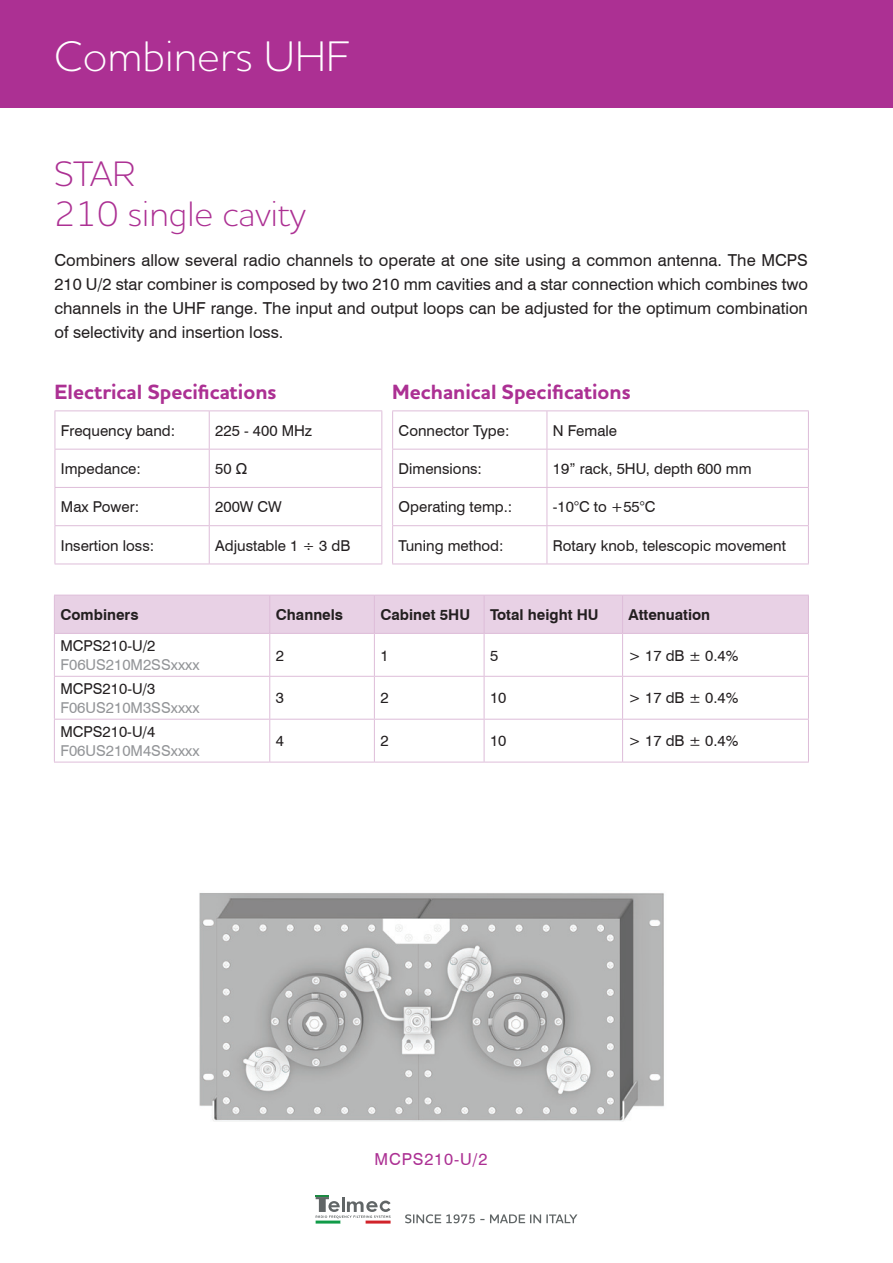
<style>
.page{position:relative;width:893px;height:1263px;background:#fff}
.page>*{position:absolute;margin:0;border:0;box-sizing:border-box;transform-origin:0 0}
.t1{font:300 43.5px "Houschka Pro";color:#fff}
.t2{font:300 36px/40.2px "Houschka Pro";color:#ac3093}
.t3{font:700 21px "Houschka Pro";color:#ac3093}
.t4{font:16.5px/24px "Swiss 721 BT";color:#231f20;text-align:justify}
.t5{font:16.5px "Swiss 721 BT";letter-spacing:.05em;color:#ac3093}
.t6{font:15px "Swiss 721 BT";color:#231f20}
.t7{font:700 15px "Swiss 721 BT";color:#231f20}
.t8{font:15px "Swiss 721 BT";color:#939598}
</style>
<div class="page">
<div style="left:0;top:0;width:893px;height:108px;background:#ac3093"></div>
<hr style="left:316px;top:1220px;width:25px;height:3px;background:#109b48">
<hr style="left:366px;top:1220px;width:25px;height:3px;background:#d1232a">
<svg style="left:316px;top:1195px;width:75px;height:23px"></svg>
<svg style="left:405px;top:1214px;width:172px;height:9px"></svg>
<hr style="left:209px;top:411px;width:1px;height:38px;background:#debdd9">
<hr style="left:55px;top:449px;width:154px;height:1px;background:#debdd9">
<hr style="left:209px;top:449px;width:173px;height:1px;background:#debdd9">
<hr style="left:209px;top:449px;width:1px;height:38px;background:#debdd9">
<hr style="left:55px;top:487px;width:154px;height:1px;background:#debdd9">
<hr style="left:209px;top:487px;width:173px;height:1px;background:#debdd9">
<hr style="left:209px;top:488px;width:1px;height:37px;background:#debdd9">
<hr style="left:55px;top:525px;width:154px;height:1px;background:#debdd9">
<hr style="left:209px;top:525px;width:173px;height:1px;background:#debdd9">
<hr style="left:209px;top:526px;width:1px;height:38px;background:#debdd9">
<hr style="left:55px;top:410px;width:154px;height:1px;background:#debdd9">
<hr style="left:55px;top:411px;width:1px;height:38px;background:#debdd9">
<hr style="left:209px;top:410px;width:173px;height:1px;background:#debdd9">
<hr style="left:381px;top:411px;width:1px;height:38px;background:#debdd9">
<hr style="left:55px;top:449px;width:1px;height:38px;background:#debdd9">
<hr style="left:381px;top:449px;width:1px;height:38px;background:#debdd9">
<hr style="left:55px;top:488px;width:1px;height:37px;background:#debdd9">
<hr style="left:381px;top:488px;width:1px;height:37px;background:#debdd9">
<hr style="left:55px;top:526px;width:1px;height:38px;background:#debdd9">
<hr style="left:381px;top:526px;width:1px;height:38px;background:#debdd9">
<hr style="left:55px;top:564px;width:154px;height:1px;background:#debdd9">
<hr style="left:209px;top:564px;width:173px;height:1px;background:#debdd9">
<hr style="left:547px;top:411px;width:1px;height:38px;background:#debdd9">
<hr style="left:392px;top:449px;width:155px;height:1px;background:#debdd9">
<hr style="left:547px;top:449px;width:262px;height:1px;background:#debdd9">
<hr style="left:547px;top:449px;width:1px;height:38px;background:#debdd9">
<hr style="left:392px;top:487px;width:155px;height:1px;background:#debdd9">
<hr style="left:547px;top:487px;width:262px;height:1px;background:#debdd9">
<hr style="left:547px;top:488px;width:1px;height:37px;background:#debdd9">
<hr style="left:392px;top:525px;width:155px;height:1px;background:#debdd9">
<hr style="left:547px;top:525px;width:262px;height:1px;background:#debdd9">
<hr style="left:547px;top:526px;width:1px;height:38px;background:#debdd9">
<hr style="left:392px;top:410px;width:155px;height:1px;background:#debdd9">
<hr style="left:392px;top:411px;width:1px;height:38px;background:#debdd9">
<hr style="left:547px;top:410px;width:262px;height:1px;background:#debdd9">
<hr style="left:808px;top:411px;width:1px;height:38px;background:#debdd9">
<hr style="left:392px;top:449px;width:1px;height:38px;background:#debdd9">
<hr style="left:808px;top:449px;width:1px;height:38px;background:#debdd9">
<hr style="left:392px;top:488px;width:1px;height:37px;background:#debdd9">
<hr style="left:808px;top:488px;width:1px;height:37px;background:#debdd9">
<hr style="left:392px;top:526px;width:1px;height:38px;background:#debdd9">
<hr style="left:808px;top:526px;width:1px;height:38px;background:#debdd9">
<hr style="left:392px;top:564px;width:155px;height:1px;background:#debdd9">
<hr style="left:547px;top:564px;width:262px;height:1px;background:#debdd9">
<div style="left:55px;top:596px;width:753px;height:37px;background:#e8d1e5"></div>
<hr style="left:269px;top:595px;width:1px;height:38px;background:#debdd9">
<hr style="left:374px;top:595px;width:1px;height:38px;background:#debdd9">
<hr style="left:484px;top:595px;width:1px;height:38px;background:#debdd9">
<hr style="left:622px;top:595px;width:1px;height:38px;background:#debdd9">
<hr style="left:269px;top:634px;width:1px;height:42px;background:#debdd9">
<hr style="left:374px;top:634px;width:1px;height:42px;background:#debdd9">
<hr style="left:484px;top:634px;width:1px;height:42px;background:#debdd9">
<hr style="left:622px;top:634px;width:1px;height:42px;background:#debdd9">
<hr style="left:269px;top:677px;width:1px;height:42px;background:#debdd9">
<hr style="left:374px;top:677px;width:1px;height:42px;background:#debdd9">
<hr style="left:484px;top:677px;width:1px;height:42px;background:#debdd9">
<hr style="left:622px;top:677px;width:1px;height:42px;background:#debdd9">
<hr style="left:54px;top:719px;width:216px;height:1px;background:#debdd9">
<hr style="left:270px;top:719px;width:104px;height:1px;background:#debdd9">
<hr style="left:269px;top:719px;width:1px;height:43px;background:#debdd9">
<hr style="left:374px;top:719px;width:110px;height:1px;background:#debdd9">
<hr style="left:374px;top:719px;width:1px;height:43px;background:#debdd9">
<hr style="left:484px;top:719px;width:139px;height:1px;background:#debdd9">
<hr style="left:484px;top:719px;width:1px;height:43px;background:#debdd9">
<hr style="left:623px;top:719px;width:186px;height:1px;background:#debdd9">
<hr style="left:622px;top:719px;width:1px;height:43px;background:#debdd9">
<hr style="left:54px;top:595px;width:216px;height:1px;background:#debdd9">
<hr style="left:54px;top:595px;width:1px;height:38px;background:#debdd9">
<hr style="left:270px;top:595px;width:104px;height:1px;background:#debdd9">
<hr style="left:374px;top:595px;width:110px;height:1px;background:#debdd9">
<hr style="left:484px;top:595px;width:139px;height:1px;background:#debdd9">
<hr style="left:623px;top:595px;width:186px;height:1px;background:#debdd9">
<hr style="left:808px;top:595px;width:1px;height:38px;background:#debdd9">
<hr style="left:54px;top:633px;width:216px;height:1px;background:#debdd9">
<hr style="left:54px;top:634px;width:1px;height:42px;background:#debdd9">
<hr style="left:270px;top:633px;width:104px;height:1px;background:#debdd9">
<hr style="left:374px;top:633px;width:110px;height:1px;background:#debdd9">
<hr style="left:484px;top:633px;width:139px;height:1px;background:#debdd9">
<hr style="left:623px;top:633px;width:186px;height:1px;background:#debdd9">
<hr style="left:808px;top:634px;width:1px;height:42px;background:#debdd9">
<hr style="left:54px;top:676px;width:216px;height:1px;background:#debdd9">
<hr style="left:54px;top:677px;width:1px;height:42px;background:#debdd9">
<hr style="left:270px;top:676px;width:104px;height:1px;background:#debdd9">
<hr style="left:374px;top:676px;width:110px;height:1px;background:#debdd9">
<hr style="left:484px;top:676px;width:139px;height:1px;background:#debdd9">
<hr style="left:623px;top:676px;width:186px;height:1px;background:#debdd9">
<hr style="left:808px;top:677px;width:1px;height:42px;background:#debdd9">
<hr style="left:54px;top:719px;width:1px;height:43px;background:#debdd9">
<hr style="left:808px;top:719px;width:1px;height:43px;background:#debdd9">
<hr style="left:54px;top:762px;width:216px;height:1px;background:#debdd9">
<hr style="left:270px;top:762px;width:104px;height:1px;background:#debdd9">
<hr style="left:374px;top:762px;width:110px;height:1px;background:#debdd9">
<hr style="left:484px;top:762px;width:139px;height:1px;background:#debdd9">
<hr style="left:623px;top:762px;width:186px;height:1px;background:#debdd9">
<img style="left:199px;top:893px;width:465px;height:228px">
<h1 class="t1" style="left:54px;top:28px;width:298px">Combiners UHF</h1>
<h2 class="t2" style="left:54px;top:153px;width:253px">STAR<br>210 single cavity</h2>
<p class="t4" style="left:55px;top:247px;width:755px">Combiners allow several radio channels to operate at one site using a common antenna. The MCPS 210 U/2 star combiner is composed by two 210 mm cavities and a star connection which combines two channels in the UHF range. The input and output loops can be adjusted for the optimum combination of selectivity and insertion loss.</p>
<h3 class="t3" style="left:55px;top:378px;width:223px">Electrical Specifications</h3>
<p class="t6" style="left:61px;top:420px;width:116px">Frequency band:</p>
<p class="t6" style="left:215px;top:420px;width:98px">225 - 400 MHz</p>
<p class="t6" style="left:61px;top:458px;width:81px">Impedance:</p>
<p class="t6" style="left:215px;top:458px;width:34px">50 Ω</p>
<p class="t6" style="left:61px;top:497px;width:80px">Max Power:</p>
<p class="t6" style="left:215px;top:497px;width:68px">200W CW</p>
<p class="t6" style="left:61px;top:535px;width:95px">Insertion loss:</p>
<p class="t6" style="left:215px;top:535px;width:136px">Adjustable 1 ÷ 3 dB</p>
<h3 class="t3" style="left:392px;top:378px;width:240px">Mechanical Specifications</h3>
<p class="t6" style="left:399px;top:420px;width:112px">Connector Type:</p>
<p class="t6" style="left:553px;top:420px;width:66px">N Female</p>
<p class="t6" style="left:399px;top:458px;width:85px">Dimensions:</p>
<p class="t6" style="left:553px;top:458px;width:200px">19” rack, 5HU, depth 600 mm</p>
<p class="t6" style="left:399px;top:497px;width:115px">Operating temp.:</p>
<p class="t6" style="left:553px;top:497px;width:104px">-10°C to +55°C</p>
<p class="t6" style="left:399px;top:535px;width:107px">Tuning method:</p>
<p class="t6" style="left:553px;top:535px;width:234px">Rotary knob, telescopic movement</p>
<p class="t7" style="left:60px;top:604px;width:80px">Combiners</p>
<p class="t7" style="left:276px;top:604px;width:69px">Channels</p>
<p class="t7" style="left:380px;top:604px;width:91px">Cabinet 5HU</p>
<p class="t7" style="left:490px;top:604px;width:110px">Total height HU</p>
<p class="t7" style="left:629px;top:604px;width:83px">Attenuation</p>
<p class="t6" style="left:60px;top:635px;width:97px">MCPS210-U/2</p>
<p class="t8" style="left:60px;top:655px;width:141px">F06US210M2SSxxxx</p>
<p class="t6" style="left:276px;top:645px;width:10px">2</p>
<p class="t6" style="left:380px;top:645px;width:10px">1</p>
<p class="t6" style="left:490px;top:645px;width:10px">5</p>
<p class="t6" style="left:628px;top:645px;width:111px">&gt; 17 dB ± 0.4%</p>
<p class="t6" style="left:60px;top:678px;width:97px">MCPS210-U/3</p>
<p class="t8" style="left:60px;top:697px;width:141px">F06US210M3SSxxxx</p>
<p class="t6" style="left:60px;top:721px;width:97px">MCPS210-U/4</p>
<p class="t8" style="left:60px;top:740px;width:141px">F06US210M4SSxxxx</p>
<p class="t6" style="left:276px;top:688px;width:10px">3</p>
<p class="t6" style="left:380px;top:688px;width:10px">2</p>
<p class="t6" style="left:490px;top:688px;width:18px">10</p>
<p class="t6" style="left:628px;top:688px;width:111px">&gt; 17 dB ± 0.4%</p>
<p class="t6" style="left:276px;top:731px;width:10px">4</p>
<p class="t6" style="left:380px;top:731px;width:10px">2</p>
<p class="t6" style="left:490px;top:731px;width:18px">10</p>
<p class="t6" style="left:628px;top:731px;width:111px">&gt; 17 dB ± 0.4%</p>
<p class="t5" style="left:375px;top:1148px;width:114px">MCPS210-U/2</p>
</div>
